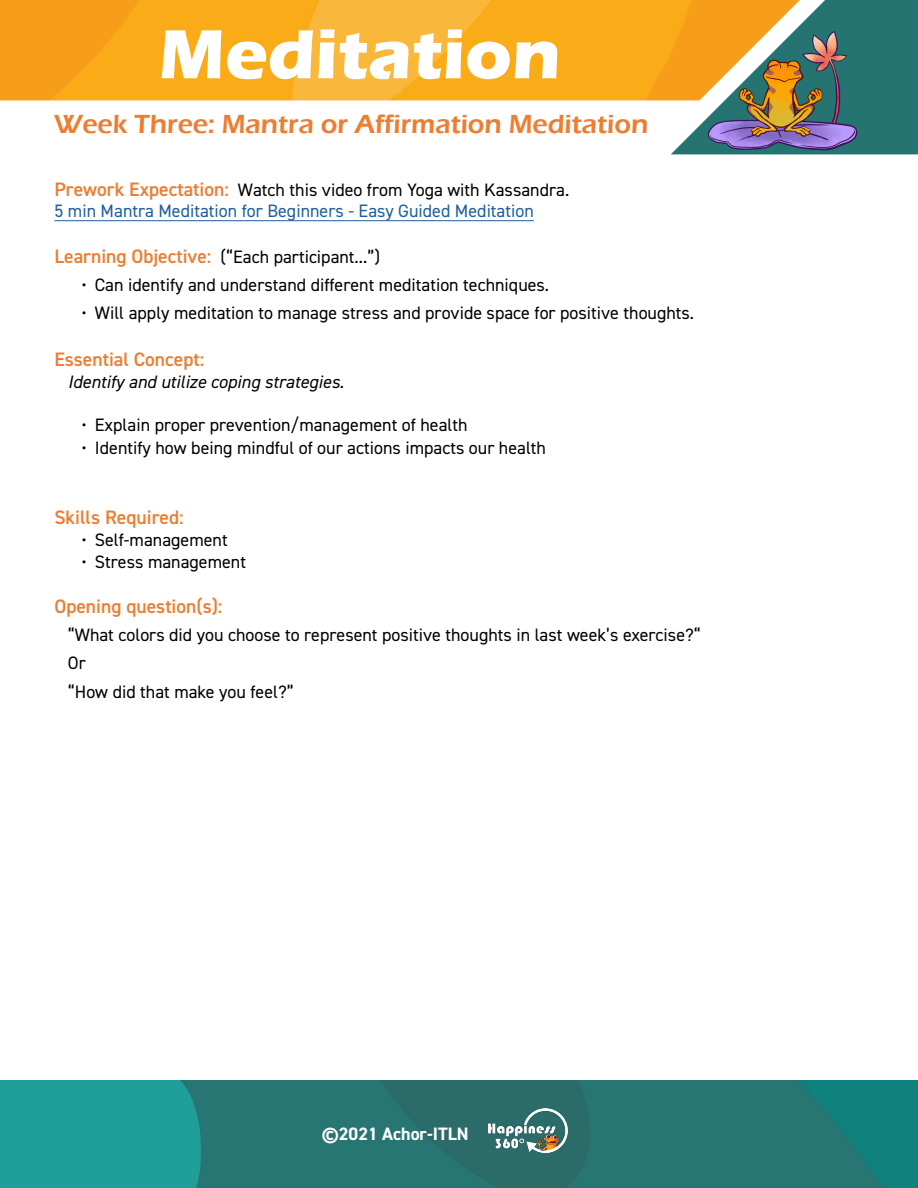
<style>
.page{position:relative;width:918px;height:1188px;background:#fff}
.page>*{position:absolute;margin:0;border:0;box-sizing:border-box;transform-origin:0 0}
.t1{font:700 72px "Eras ITC";color:#fff}
.t2{font:600 27px "Eras ITC";color:#ed7d31}
.t3{font:600 19.5px "DIN2014";color:#ed7d31}
.t4{font:18px/28.3px "DIN2014";color:#000}
.t5{font:18px/21.6px "DIN2014";color:#215e9e}
.t6{font:italic 18px "DIN2014";color:#000}
.t7{font:700 18px "DIN2014";color:#fff}
.s1{font-weight:600;font-size:19.5px;color:#ed7d31}
.s2{color:#000}
</style>
<div class="page">
<img style="left:0;top:1080px;width:918px;height:108px">
<img style="left:0;top:0;width:671px;height:100px">
<img style="left:671px;top:0;width:247px;height:154px">
<img style="left:489px;top:1108px;width:79px;height:44px">
<img style="left:703px;top:28px;width:159px;height:124px">
<hr style="left:54px;top:220px;width:480px;height:1px;background:#215e9e">
<h1 class="t1" style="left:159px;top:13px;width:403px">Meditation</h1>
<h2 class="t2" style="left:54px;top:109px;width:596px">Week Three: Mantra or Affirmation Meditation</h2>
<p class="t5" style="left:54px;top:179px;width:516px"><span class="s1">Prework Expectation:</span> <span class="s2">Watch this video from Yoga with Kassandra.<br></span>5 min Mantra Meditation for Beginners - Easy Guided Meditation</p>
<p class="t4" style="left:54px;top:242px;width:327px"><span class="s1">Learning Objective:</span> (“Each participant...”)</p>
<p class="t4" style="left:81px;top:270px;width:469px">• Can identify and understand different meditation techniques.</p>
<p class="t4" style="left:81px;top:299px;width:614px">• Will apply meditation to manage stress and provide space for positive thoughts.</p>
<p class="t3" style="left:54px;top:346px;width:151px">Essential Concept:</p>
<p class="t6" style="left:68px;top:370px;width:278px">Identify and utilize coping strategies.</p>
<p class="t4" style="left:81px;top:410px;width:388px">• Explain proper prevention/management of health</p>
<p class="t4" style="left:81px;top:434px;width:466px">• Identify how being mindful of our actions impacts our health</p>
<p class="t3" style="left:54px;top:505px;width:131px">Skills Required:</p>
<p class="t4" style="left:81px;top:525px;width:148px">• Self-management</p>
<p class="t4" style="left:81px;top:547px;width:166px">• Stress management</p>
<p class="t3" style="left:54px;top:593px;width:170px">Opening question(s):</p>
<p class="t4" style="left:68px;top:620px;width:634px">“What colors did you choose to represent positive thoughts in last week’s exercise?“<br>Or<br>“How did that make you feel?”</p>
<p class="t7" style="left:322px;top:1122px;width:148px">©2021 Achor-ITLN</p>
</div>
